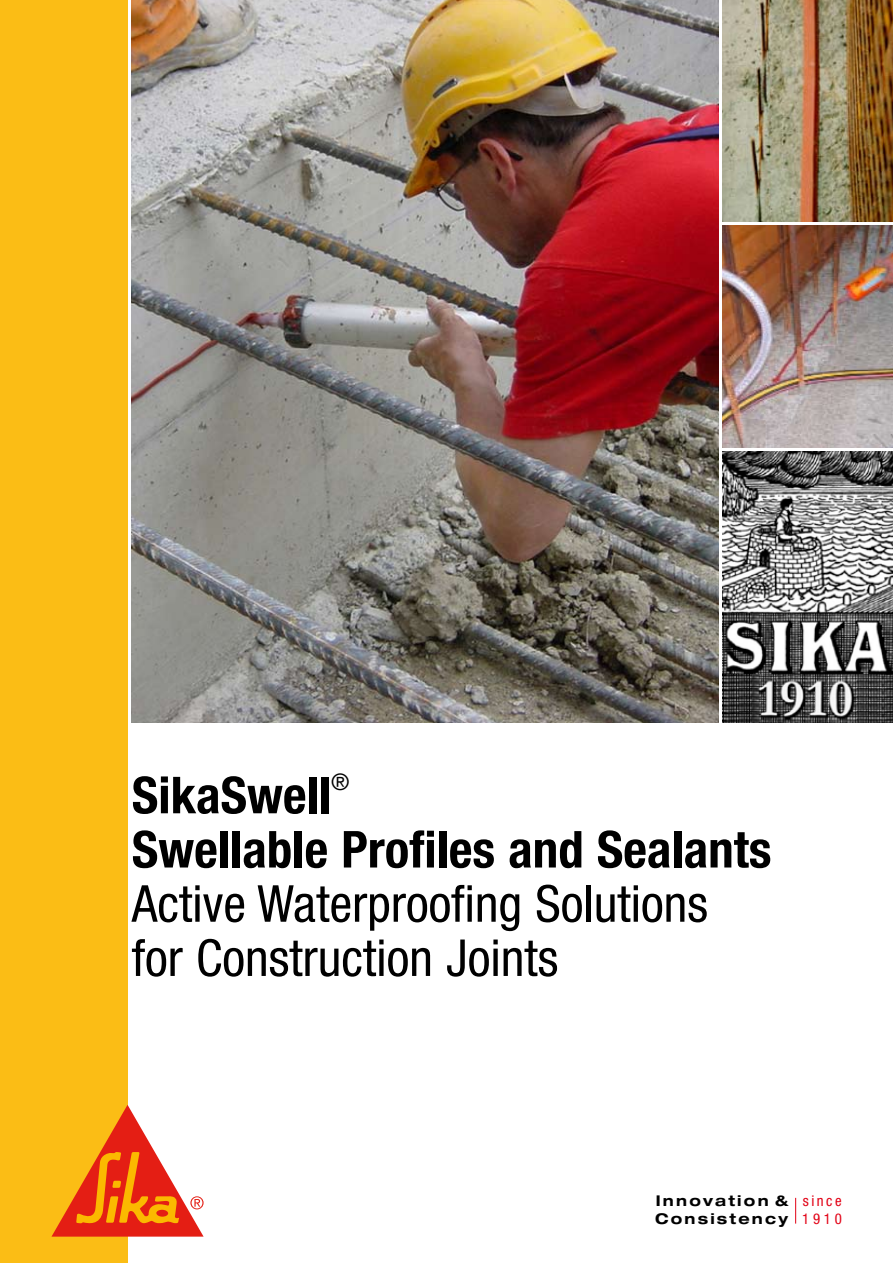
<style>
.page{position:relative;width:893px;height:1263px;background:#fff}
.page>*{position:absolute;margin:0;border:0;box-sizing:border-box;transform-origin:0 0}
.t1{font:condensed 51px/54.2px "Helvetica Neue LT Pro";color:#000}
.t2{font:700 condensed 51px "Helvetica Neue LT Pro";color:#000}
.t3{font:condensed 22.95px "Helvetica Neue LT Pro";color:#000}
.t4{font:700 expanded 14.85px/17.4px "Helvetica Neue LT Pro";letter-spacing:.15em;color:#000}
.t5{font:condensed 14.85px/17.5px "Helvetica Neue LT Pro";letter-spacing:.17em;color:#e20015}
</style>
<div class="page">
<img style="left:722px;top:225px;width:171px;height:223px">
<div style="left:0;top:0;width:128px;height:1263px;background:#fbbd15"></div>
<img style="left:132px;top:0;width:587px;height:723px">
<img style="left:722px;top:0;width:171px;height:221px">
<img style="left:722px;top:452px;width:171px;height:271px">
<svg style="left:795px;top:1198px;width:1px;height:25px"></svg>
<svg style="left:52px;top:1105px;width:152px;height:131px"></svg>
<p class="t2" style="left:132px;top:765px;width:201px">SikaSwell</p>
<p class="t3" style="left:331px;top:769px;width:20px">®</p>
<p class="t2" style="left:132px;top:819px;width:641px">Swellable Profiles and Sealants</p>
<p class="t1" style="left:132px;top:876px;width:578px">Active Waterproofing Solutions for Construction Joints</p>
<p class="t4" style="left:655px;top:1191px;width:135px">Innovation &amp;<br>Consistency</p>
<p class="t5" style="left:802px;top:1192px;width:41px">since<br>1910</p>
</div>
